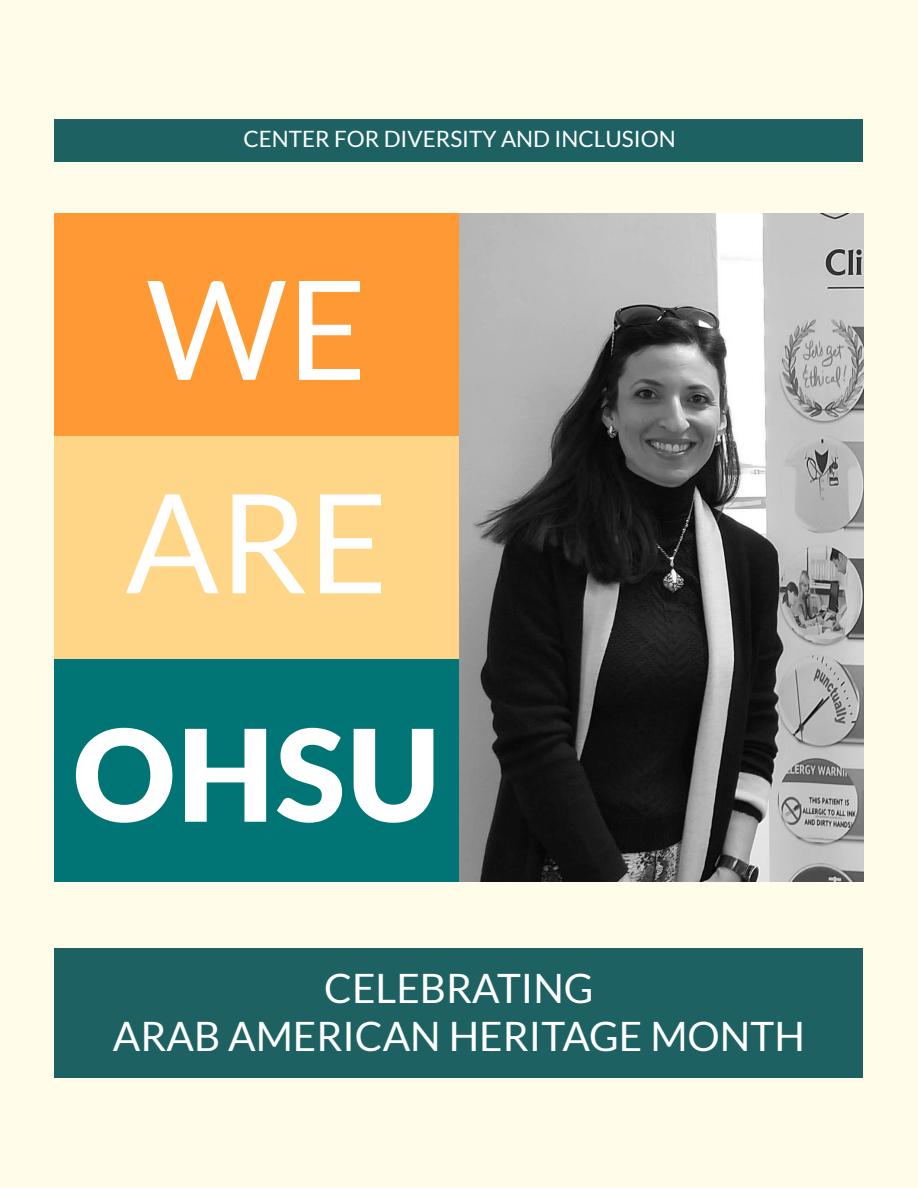
<style>
.page{position:relative;width:918px;height:1188px;background:#fffcea}
.page>*{position:absolute;margin:0;border:0;box-sizing:border-box;transform-origin:0 0}
.t1{font:138px "Lato";color:#fff}
.t2{font:900 127.5px "Lato";color:#fff}
.t3{font:40.5px "Lato";color:#fff}
.t4{font:22.5px "Lato";color:#fff}
</style>
<div class="page">
<div style="left:55px;top:948px;width:808px;height:129px;background:#1d6162"></div>
<div style="left:54px;top:213px;width:406px;height:223px;background:#ff9934"></div>
<div style="left:54px;top:659px;width:406px;height:223px;background:#017575"></div>
<div style="left:54px;top:436px;width:406px;height:223px;background:#ffd687"></div>
<div style="left:54px;top:119px;width:809px;height:42px;background:#1d6162"></div>
<img style="left:459px;top:213px;width:405px;height:669px">
<p class="t4" style="left:243px;top:127px;width:434px">CENTER FOR DIVERSITY AND INCLUSION</p>
<p class="t1" style="left:146px;top:253px;width:222px">WE</p>
<p class="t1" style="left:125px;top:466px;width:264px">ARE</p>
<p class="t2" style="left:72px;top:679px;width:370px">OHSU</p>
<p class="t3" style="left:324px;top:965px;width:271px">CELEBRATING</p>
<p class="t3" style="left:113px;top:1014px;width:694px">ARAB AMERICAN HERITAGE MONTH</p>
</div>
